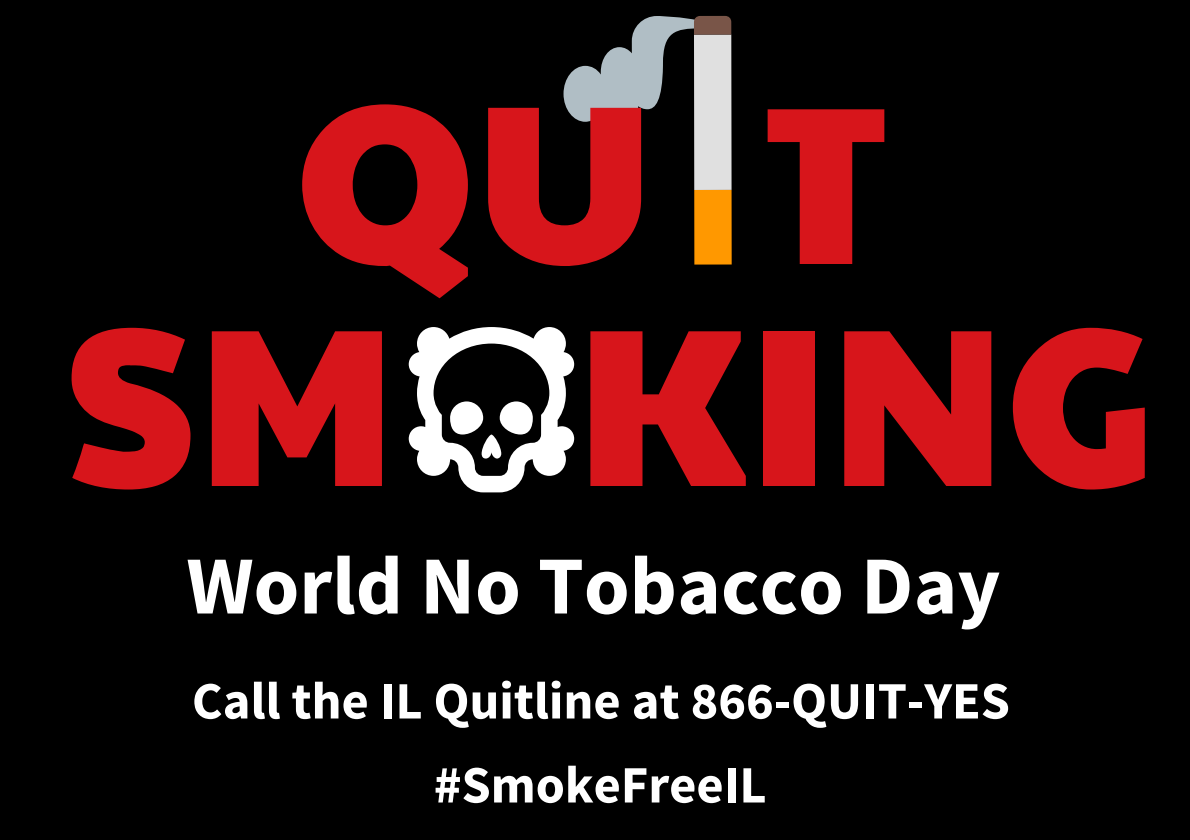
<style>
.page{position:relative;width:1190px;height:840px;background:#000}
.page>*{position:absolute;margin:0;border:0;box-sizing:border-box;transform-origin:0 0}
.t1{font:225px/223.5px "Paytone One";letter-spacing:.005em;color:#d7151b;text-align:center}
.t2{font:700 82.5px "Source Sans Pro";letter-spacing:.005em;color:#fff}
.t3{font:700 52.5px "Source Sans Pro";letter-spacing:.005em;color:#fff}
</style>
<div class="page">
<div style="left:694px;top:35px;width:37px;height:155px;background:#e0e0e0"></div>
<div style="left:694px;top:190px;width:37px;height:75px;background:#ff9800"></div>
<svg style="left:563px;top:16px;width:168px;height:118px"></svg>
<svg style="left:409px;top:327px;width:165px;height:165px"></svg>
<h1 class="t1" style="left:64px;top:57px;width:1090px">QU T<br>SM KING</h1>
<h2 class="t2" style="left:186px;top:532px;width:815px">World No Tobacco Day</h2>
<p class="t3" style="left:192px;top:667px;width:819px">Call the IL Quitline at 866-QUIT-YES</p>
<p class="t3" style="left:434px;top:751px;width:334px">#SmokeFreeIL</p>
</div>
